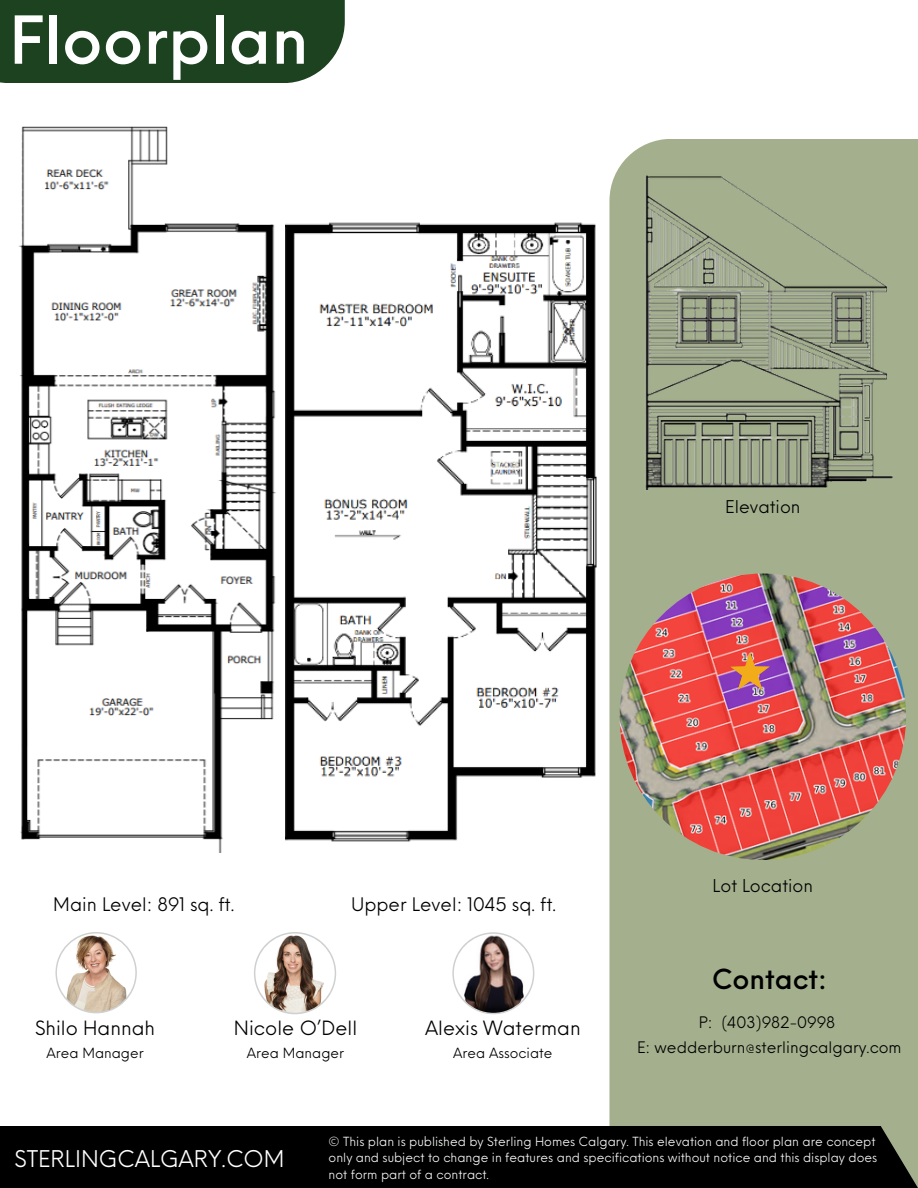
<style>
.page{position:relative;width:918px;height:1188px;background:#fff}
.page>*{position:absolute;margin:0;border:0;box-sizing:border-box;transform-origin:0 0}
.t1{font:500 64.5px "Neue Einstellung";color:#fff}
.t2{font:500 27px "Neue Einstellung";color:#000}
.t3{font:22.5px "Neue Einstellung";color:#fff}
.t4{font:19.2px "Neue Einstellung";color:#000}
.t5{font:18.3px "Neue Einstellung";color:#000}
.t6{font:17.25px "Neue Einstellung";color:#000}
.t7{font:15.6px/24.8px "Neue Einstellung";color:#000;text-align:center}
.t8{font:13.65px "Neue Einstellung";color:#000}
.t9{font:12.3px/16.4px "Neue Einstellung";color:#f6f9f6}
</style>
<div class="page">
<div style="left:609px;top:139px;width:309px;height:1049px;background:#a4b08d"></div>
<div style="left:0;top:1126px;width:881px;height:62px;background:#000"></div>
<svg style="left:881px;top:1126px;width:37px;height:62px"></svg>
<div style="left:0;top:0;width:345px;height:83px;background:#1d4220"></div>
<img style="left:620px;top:574px;width:286px;height:286px;border-radius:50%">
<img style="left:730px;top:653px;width:40px;height:37px">
<svg style="left:452px;top:932px;width:82px;height:82px"></svg>
<svg style="left:254px;top:932px;width:82px;height:82px"></svg>
<svg style="left:55px;top:932px;width:82px;height:81px"></svg>
<img style="left:645px;top:175px;width:248px;height:315px">
<img style="left:18px;top:126px;width:268px;height:727px">
<img style="left:286px;top:222px;width:311px;height:620px">
<h5 class="t1" style="left:9px;top:-18px;width:301px">Floorplan</h5>
<p class="t6" style="left:725px;top:492px;width:77px">Elevation</p>
<h4 class="t5" style="left:53px;top:888px;width:183px">Main Level: 891 sq. ft.</h4>
<p class="t5" style="left:351px;top:888px;width:207px">Upper Level: 1045 sq. ft.</p>
<h2 class="t4" style="left:35px;top:1011px;width:122px">Shilo Hannah</h2>
<h2 class="t8" style="left:46px;top:1041px;width:99px">Area Manager</h2>
<h4 class="t4" style="left:234px;top:1011px;width:125px">Nicole O’Dell</h4>
<h4 class="t8" style="left:247px;top:1041px;width:99px">Area Manager</h4>
<h5 class="t4" style="left:425px;top:1011px;width:157px">Alexis Waterman</h5>
<h5 class="t8" style="left:453px;top:1041px;width:101px">Area Associate</h5>
<h4 class="t6" style="left:713px;top:870px;width:102px">Lot Location</h4>
<p class="t2" style="left:712px;top:955px;width:117px">Contact:</p>
<p class="t7" style="left:637px;top:1008px;width:266px">P: (403)982-0998<br>E: wedderburn@sterlingcalgary.com</p>
<p class="t3" style="left:14px;top:1139px;width:272px">STERLINGCALGARY.COM</p>
<p class="t9" style="left:329px;top:1132px;width:550px">© This plan is published by Sterling Homes Calgary. This elevation and floor plan are concept only and subject to change in features and specifications without notice and this display does not form part of a contract.</p>
</div>
